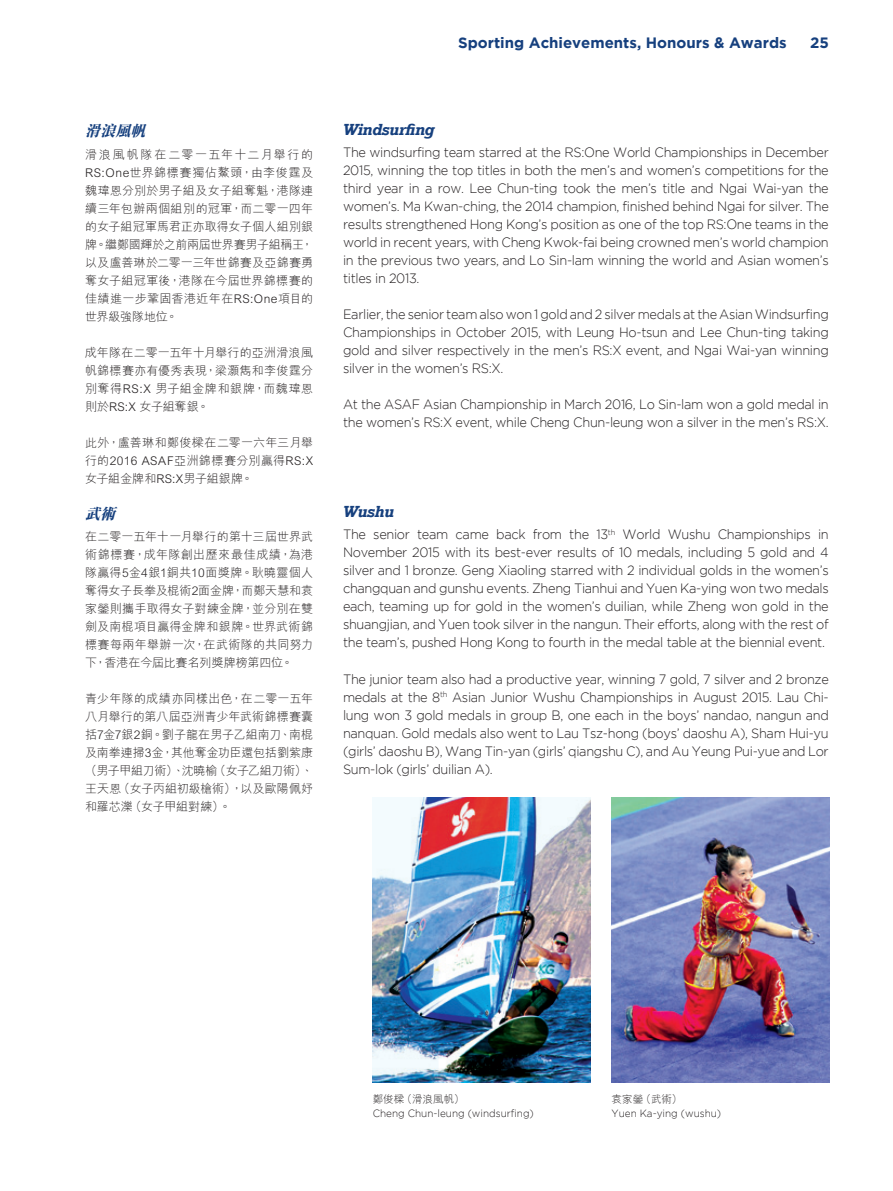
<style>
.page{position:relative;width:893px;height:1191px;background:#fff}
.page>*{position:absolute;margin:0;border:0;box-sizing:border-box;transform-origin:0 0}
.t1{font:italic 700 16.5px "Rockwell";letter-spacing:-.025em;color:#16407e}
.t2{font:700 15px "Gotham";color:#16407e}
.t3{font:italic 15px "DF Li Song Bd HK BF";color:#16407e}
.t4{font:700 15px "Gotham";color:#16407e}
.t5{font:300 13.5px/18px "Gotham";letter-spacing:-.025em;color:#231f20;text-align:justify;scale:.95 1}
.t6{font:300 12px/18px "M Hei HK";letter-spacing:.015em;color:#231f20;text-align:justify}
.t7{font:300 10.5px "Gotham";color:#231f20;scale:.95 1}
.t8{font:300 10.5px "M Hei HK";letter-spacing:.005em;color:#231f20}
</style>
<div class="page">
<div style="left:371px;top:794px;width:220px;height:288px;background:#00aeef;opacity:.05"></div>
<img style="left:612px;top:797px;width:217px;height:285px">
<p class="t3" style="left:85px;top:123px;width:66px">滑浪風帆</p>
<p class="t6" style="left:85px;top:145px;width:230px">滑浪風帆隊在二零一五年十二月舉行的RS:One世界錦標賽獨佔鰲頭，由李俊霆及魏瑋恩分別於男子組及女子組奪魁，港隊連續三年包辦兩個組別的冠軍，而二零一四年的女子組冠軍馬君正亦取得女子個人組別銀牌。繼鄭國輝於之前兩屆世界賽男子組稱王，以及盧善琳於二零一三年世錦賽及亞錦賽勇奪女子組冠軍後，港隊在今屆世界錦標賽的佳績進一步鞏固香港近年在RS:One項目的世界級強隊地位。</p>
<p class="t6" style="left:85px;top:343px;width:230px">成年隊在二零一五年十月舉行的亞洲滑浪風帆錦標賽亦有優秀表現，梁灝雋和李俊霆分別奪得RS:X 男子組金牌和銀牌，而魏瑋恩則於RS:X 女子組奪銀。</p>
<p class="t6" style="left:85px;top:433px;width:230px">此外，盧善琳和鄭俊樑在二零一六年三月舉行的2016 ASAF亞洲錦標賽分別贏得RS:X女子組金牌和RS:X男子組銀牌。</p>
<p class="t3" style="left:85px;top:506px;width:36px">武術</p>
<p class="t6" style="left:85px;top:527px;width:230px">在二零一五年十一月舉行的第十三屆世界武術錦標賽，成年隊創出歷來最佳成績，為港隊贏得5金4銀1銅共10面獎牌。耿曉靈個人奪得女子長拳及棍術2面金牌，而鄭天慧和袁家鎣則攜手取得女子對練金牌，並分別在雙劍及南棍項目贏得金牌和銀牌。世界武術錦標賽每兩年舉辦一次，在武術隊的共同努力下，香港在今屆比賽名列獎牌榜第四位。</p>
<p class="t6" style="left:85px;top:689px;width:230px">青少年隊的成績亦同樣出色，在二零一五年八月舉行的第八屆亞洲青少年武術錦標賽囊括7金7銀2銅。劉子龍在男子乙組南刀、南棍及南拳連掃3金，其他奪金功臣還包括劉紫康（男子甲組刀術）、沈曉榆（女子乙組刀術）、王天恩（女子丙組初級槍術），以及歐陽佩妤和羅芯濼（女子甲組對練）。</p>
<p class="t2" style="left:458px;top:34px;width:330px">Sporting Achievements, Honours &amp; Awards</p>
<p class="t4" style="left:810px;top:33px;width:20px">25</p>
<p class="t1" style="left:343px;top:119px;width:93px">Windsurfing</p>
<p class="t5" style="left:343px;top:143px;width:513px">The windsurfing team starred at the RS:One World Championships in December 2015, winning the top titles in both the men’s and women’s competitions for the third year in a row. Lee Chun-ting took the men’s title and Ngai Wai-yan the women’s. Ma Kwan-ching, the 2014 champion, finished behind Ngai for silver. The results strengthened Hong Kong’s position as one of the top RS:One teams in the world in recent years, with Cheng Kwok-fai being crowned men’s world champion in the previous two years, and Lo Sin-lam winning the world and Asian women’s titles in 2013.</p>
<p class="t5" style="left:343px;top:305px;width:513px">Earlier, the senior team also won 1 gold and 2 silver medals at the Asian Windsurfing Championships in October 2015, with Leung Ho-tsun and Lee Chun-ting taking gold and silver respectively in the men’s RS:X event, and Ngai Wai-yan winning silver in the women’s RS:X.</p>
<p class="t5" style="left:343px;top:395px;width:513px">At the ASAF Asian Championship in March 2016, Lo Sin-lam won a gold medal in the women’s RS:X event, while Cheng Chun-leung won a silver in the men’s RS:X.</p>
<p class="t1" style="left:343px;top:502px;width:53px">Wushu</p>
<p class="t5" style="left:343px;top:525px;width:513px">The senior team came back from the 13<sup>th</sup> World Wushu Championships in November 2015 with its best-ever results of 10 medals, including 5 gold and 4 silver and 1 bronze. Geng Xiaoling starred with 2 individual golds in the women’s changquan and gunshu events. Zheng Tianhui and Yuen Ka-ying won two medals each, teaming up for gold in the women’s duilian, while Zheng won gold in the shuangjian, and Yuen took silver in the nangun. Their efforts, along with the rest of the team’s, pushed Hong Kong to fourth in the medal table at the biennial event.</p>
<p class="t5" style="left:343px;top:669px;width:513px">The junior team also had a productive year, winning 7 gold, 7 silver and 2 bronze medals at the 8<sup>th</sup> Asian Junior Wushu Championships in August 2015. Lau Chi&shy;lung won 3 gold medals in group B, one each in the boys’ nandao, nangun and nanquan. Gold medals also went to Lau Tsz-hong (boys’ daoshu A), Sham Hui-yu (girls’ daoshu B), Wang Tin-yan (girls’ qiangshu C), and Au Yeung Pui-yue and Lor Sum-lok (girls’ duilian A).</p>
<p class="t8" style="left:373px;top:1091px;width:93px">鄭俊樑（滑浪風帆）</p>
<p class="t7" style="left:373px;top:1107px;width:171px">Cheng Chun-leung (windsurfing)</p>
<p class="t8" style="left:612px;top:1091px;width:72px">袁家鎣（武術）</p>
<p class="t7" style="left:612px;top:1107px;width:117px">Yuen Ka-ying (wushu)</p>
</div>
